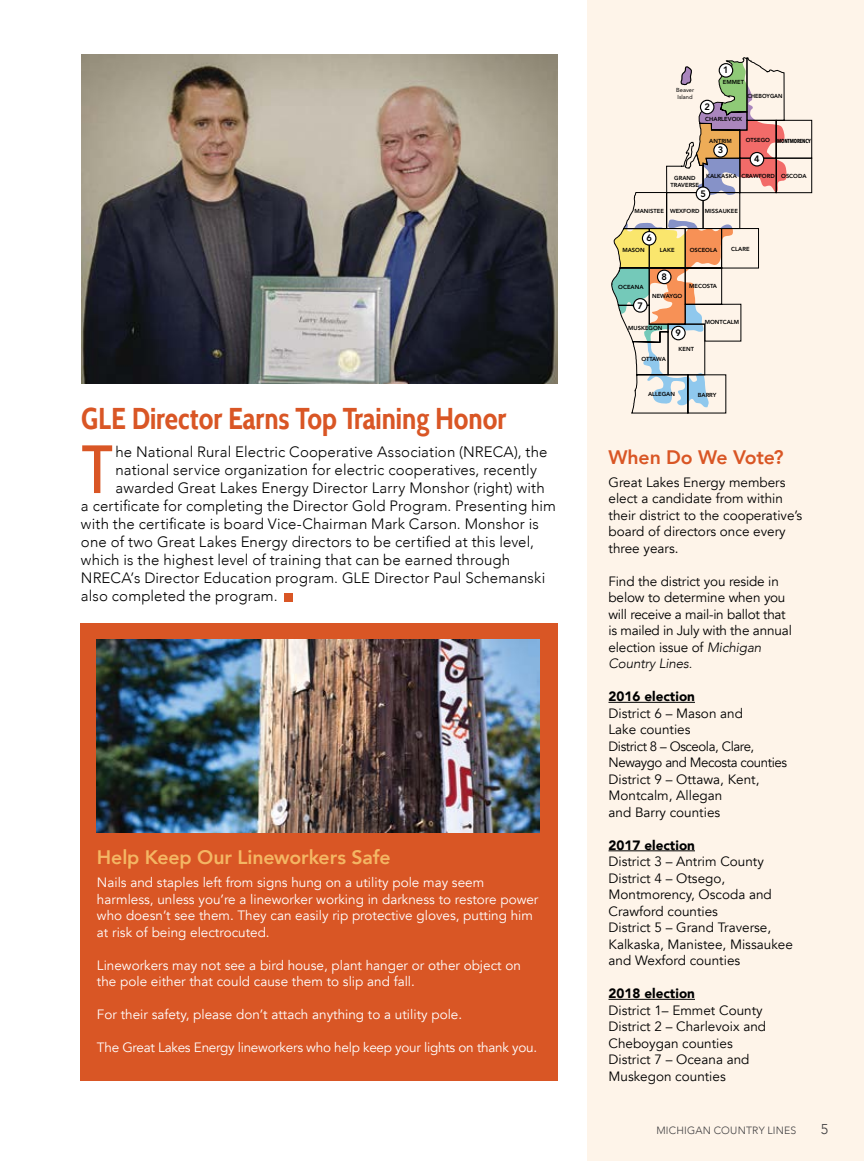
<style>
.page{position:relative;width:864px;height:1161px;background:#fff}
.page>*{position:absolute;margin:0;border:0;box-sizing:border-box;transform-origin:0 0}
.t1{font:68.1px "Cabin Condensed";color:#d95625}
.t2{font:700 30px "Cabin Condensed";color:#d95625}
.t3{font:800 19.5px "Avenir";letter-spacing:-.01em;color:#f4b664}
.t4{font:800 19.5px "Avenir";letter-spacing:-.01em;color:#d95625}
.t5{font:300 15px "Avenir";letter-spacing:.01em;color:#000}
.t6{font:300 14.25px "Avenir";color:#414042}
.t7{font:13.5px/16.5px "Avenir";color:#000}
.t8{font:13.5px/16.5px "Avenir";color:#fff}
.t9{font:13.5px "Avenir";letter-spacing:-.02em;color:#fff}
.t10{font:900 13.5px "Avenir";color:#000}
.t11{font:300 10.5px "Avenir";letter-spacing:.02em;color:#414042}
.t12{font:800 9.3px "Avenir";color:#000}
.t13{font:800 5.7px/6.9px "Avenir";color:#000;text-align:center}
.t14{font:700 5.7px "Avenir Next Condensed";letter-spacing:-.02em;color:#000;scale:.95 1}
.t15{font:5.7px/6.9px "Avenir";color:#000}
.t16{font:800 5.7px "Avenir";color:#000;scale:.95 1}
.s1{font-weight:300;font-style:italic}
</style>
<div class="page">
<img style="left:81px;top:54px;width:477px;height:330px">
<div style="left:81px;top:624px;width:477px;height:457px;background:#d95625"></div>
<img style="left:97px;top:639px;width:443px;height:194px">
<div style="left:587px;top:0;width:277px;height:1161px;background:#fef4e9"></div>
<hr style="left:609px;top:702px;width:86px;height:1px;background:#000">
<hr style="left:609px;top:850px;width:86px;height:1px;background:#000">
<hr style="left:609px;top:999px;width:86px;height:1px;background:#000">
<svg style="left:611px;top:57px;width:201px;height:357px"></svg>
<div style="left:719px;top:64px;width:14px;height:13px;background:#fff;border-radius:50%"></div>
<div style="left:719px;top:63px;width:14px;height:15px;border:1px solid #000;border-radius:50%"></div>
<div style="left:700px;top:100px;width:14px;height:14px;background:#fff;border-radius:50%"></div>
<div style="left:700px;top:100px;width:15px;height:14px;border:1px solid #000;border-radius:50%"></div>
<svg style="left:714px;top:144px;width:13px;height:13px"></svg>
<div style="left:713px;top:143px;width:15px;height:15px;border:1px solid #000;border-radius:50%"></div>
<div style="left:750px;top:152px;width:14px;height:14px;background:#fff;border-radius:50%"></div>
<div style="left:750px;top:152px;width:14px;height:15px;border:1px solid #000;border-radius:50%"></div>
<div style="left:696px;top:187px;width:14px;height:13px;background:#fff;border-radius:50%"></div>
<div style="left:696px;top:186px;width:14px;height:15px;border:1px solid #000;border-radius:50%"></div>
<div style="left:642px;top:232px;width:14px;height:13px;background:#fff;border-radius:50%"></div>
<div style="left:642px;top:231px;width:14px;height:15px;border:1px solid #000;border-radius:50%"></div>
<div style="left:657px;top:270px;width:14px;height:14px;background:#fff;border-radius:50%"></div>
<div style="left:657px;top:270px;width:15px;height:14px;border:1px solid #000;border-radius:50%"></div>
<div style="left:634px;top:299px;width:13px;height:13px;background:#fff;border-radius:50%"></div>
<div style="left:633px;top:298px;width:15px;height:15px;border:1px solid #000;border-radius:50%"></div>
<div style="left:672px;top:326px;width:13px;height:14px;background:#fff;border-radius:50%"></div>
<div style="left:671px;top:326px;width:15px;height:14px;border:1px solid #000;border-radius:50%"></div>
<div style="left:285px;top:593px;width:8px;height:9px;background:#d95625"></div>
<h2 class="t2" style="left:81px;top:400px;width:427px">GLE Director Earns Top Training Honor</h2>
<h1 class="t1" style="left:81px;top:427px;width:34px">T</h1>
<p class="t5" style="left:115px;top:443px;width:434px">he National Rural Electric Cooperative Association (NRECA), the</p>
<p class="t5" style="left:115px;top:461px;width:423px">national service organization for electric cooperatives, recently</p>
<p class="t5" style="left:115px;top:479px;width:431px">awarded Great Lakes Energy Director Larry Monshor (right) with</p>
<p class="t5" style="left:81px;top:497px;width:476px">a certificate for completing the Director Gold Program. Presenting him</p>
<p class="t5" style="left:81px;top:515px;width:460px">with the certificate is board Vice-Chairman Mark Carson. Monshor is</p>
<p class="t5" style="left:81px;top:533px;width:455px">one of two Great Lakes Energy directors to be certified at this level,</p>
<p class="t5" style="left:81px;top:551px;width:431px">which is the highest level of training that can be earned through</p>
<p class="t5" style="left:81px;top:569px;width:466px">NRECA’s Director Education program. GLE Director Paul Schemanski</p>
<p class="t5" style="left:81px;top:587px;width:198px">also completed the program.</p>
<h3 class="t3" style="left:97px;top:842px;width:295px">Help Keep Our Lineworkers Safe</h3>
<p class="t8" style="left:97px;top:875px;width:443px">Nails and staples left from signs hung on a utility pole may seem harmless, unless you’re a lineworker working in darkness to restore power who doesn’t see them. They can easily rip protective gloves, putting him at risk of being electrocuted.</p>
<p class="t8" style="left:97px;top:957px;width:426px">Lineworkers may not see a bird house, plant hanger or other object on the pole either that could cause them to slip and fall.</p>
<p class="t8" style="left:97px;top:1007px;width:367px">For their safety, please don’t attach anything to a utility pole.</p>
<p class="t9" style="left:97px;top:1040px;width:442px">The Great Lakes Energy lineworkers who help keep your lights on thank you.</p>
<p class="t12" style="left:723px;top:61px;width:7px">1</p>
<p class="t15" style="left:676px;top:86px;width:19px">Beaver<br>Island</p>
<p class="t13" style="left:723px;top:78px;width:23px">EMMET</p>
<p class="t12" style="left:704px;top:98px;width:7px">2</p>
<p class="t16" style="left:748px;top:91px;width:38px">CHEBOYGAN</p>
<p class="t13" style="left:705px;top:115px;width:38px">CHARLEVOIX</p>
<p class="t14" style="left:746px;top:138px;width:70px"><sup>OTSEGO</sup> MONTMORENCY</p>
<p class="t13" style="left:781px;top:172px;width:27px">OSCODA</p>
<p class="t13" style="left:709px;top:137px;width:24px">ANTRIM</p>
<p class="t12" style="left:718px;top:141px;width:7px">3</p>
<p class="t12" style="left:754px;top:150px;width:7px">4</p>
<p class="t13" style="left:706px;top:172px;width:32px">KALKASKA</p>
<p class="t13" style="left:741px;top:172px;width:35px">CRAWFORD</p>
<p class="t13" style="left:671px;top:174px;width:30px">GRAND<br>TRAVERSE</p>
<p class="t13" style="left:634px;top:207px;width:66px">MANISTEE WEXFORD</p>
<p class="t12" style="left:700px;top:185px;width:7px">5</p>
<p class="t13" style="left:705px;top:207px;width:34px">MISSAUKEE</p>
<p class="t12" style="left:646px;top:230px;width:7px">6</p>
<p class="t13" style="left:622px;top:246px;width:24px">MASON</p>
<p class="t13" style="left:618px;top:283px;width:27px">OCEANA</p>
<p class="t13" style="left:660px;top:246px;width:16px">LAKE</p>
<p class="t12" style="left:662px;top:268px;width:7px">8</p>
<p class="t13" style="left:690px;top:246px;width:29px">OSCEOLA</p>
<p class="t13" style="left:731px;top:245px;width:20px">CLARE</p>
<p class="t13" style="left:689px;top:283px;width:29px">MECOSTA</p>
<p class="t12" style="left:638px;top:297px;width:7px">7</p>
<p class="t13" style="left:652px;top:292px;width:32px">NEWAYGO</p>
<p class="t13" style="left:628px;top:324px;width:36px">MUSKEGON</p>
<p class="t13" style="left:641px;top:355px;width:26px">OTTAWA</p>
<p class="t12" style="left:676px;top:324px;width:7px">9</p>
<p class="t13" style="left:679px;top:345px;width:17px">KENT</p>
<p class="t13" style="left:705px;top:318px;width:36px">MONTCALM</p>
<p class="t13" style="left:648px;top:391px;width:28px">ALLEGAN</p>
<p class="t13" style="left:698px;top:391px;width:20px">BARRY</p>
<h3 class="t4" style="left:609px;top:442px;width:177px">When Do We Vote?</h3>
<p class="t7" style="left:609px;top:474px;width:195px">Great Lakes Energy members elect a candidate from within their district to the cooperative’s board of directors once every three years.</p>
<p class="t7" style="left:609px;top:573px;width:185px">Find the district you reside in below to determine when you will receive a mail-in ballot that is mailed in July with the annual election issue of <span class="s1">Michigan<br>Country Lines.</span></p>
<p class="t10" style="left:609px;top:685px;width:88px">2016 election</p>
<p class="t7" style="left:609px;top:705px;width:180px">District 6 – Mason and<br>Lake counties<br>District 8 – Osceola, Clare,<br>Newaygo and Mecosta counties<br>District 9 – Ottawa, Kent,<br>Montcalm, Allegan<br>and Barry counties</p>
<p class="t10" style="left:609px;top:834px;width:88px">2017 election</p>
<p class="t7" style="left:609px;top:854px;width:186px">District 3 – Antrim County<br>District 4 – Otsego,<br>Montmorency, Oscoda and<br>Crawford counties<br>District 5 – Grand Traverse,<br>Kalkaska, Manistee, Missaukee and Wexford counties</p>
<p class="t10" style="left:609px;top:982px;width:88px">2018 election</p>
<p class="t7" style="left:609px;top:1002px;width:159px">District 1– Emmet County<br>District 2 – Charlevoix and<br>Cheboygan counties<br>District 7 – Oceana and<br>Muskegon counties</p>
<p class="t11" style="left:656px;top:1124px;width:142px">MICHIGAN COUNTRY LINES</p>
<p class="t6" style="left:821px;top:1121px;width:9px">5</p>
</div>
